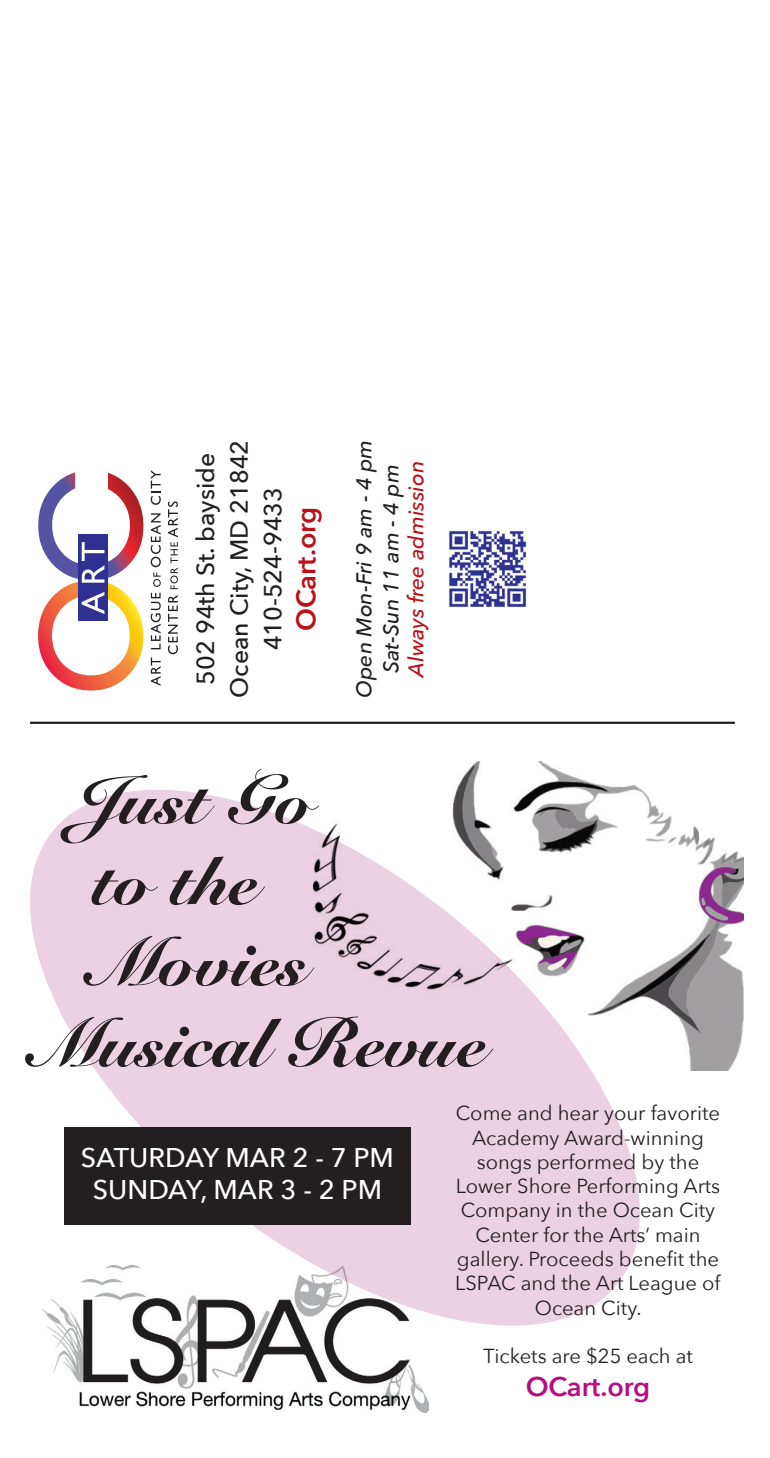
<style>
.page{position:relative;width:770px;height:1458px;background:#fff}
.page>*{position:absolute;margin:0;border:0;box-sizing:border-box;transform-origin:0 0}
.t1{font:900 67.5px "Snell Roundhand";color:#231f20}
.t2{font:500 27px/31.5px "Avenir Next";color:#fff;text-align:center}
.t3{font:600 27px "Avenir Next";letter-spacing:-.005em;color:#bb1018}
.t4{font:600 27px "Avenir Next";letter-spacing:-.005em;color:#b60d82}
.t5{font:500 24.75px/33.8px "Avenir Next";color:#231f20;text-align:center}
.t6{font:italic 500 21.38px/27px "Avenir Next";color:#231f20;text-align:center}
.t7{font:italic 500 21.38px "Avenir Next";color:#bb1018}
.t8{font:20.25px/24.3px "Avenir Next";color:#231f20;text-align:center}
</style>
<div class="page">
<svg style="left:30px;top:789px;width:610px;height:537px;fill:#ecd1e2"></svg>
<hr style="left:30px;top:722px;width:704px;height:2px;background:#231f20">
<img style="left:449px;top:530px;width:78px;height:78px">
<img style="left:38px;top:472px;width:105px;height:70px">
<div style="left:78px;top:535px;width:30px;height:86px;background:#2e3092"></div>
<svg style="left:38px;top:542px;width:105px;height:149px"></svg>
<svg style="left:151px;top:658px;width:10px;height:28px"></svg>
<svg style="left:151px;top:593px;width:10px;height:56px"></svg>
<svg style="left:153px;top:573px;width:8px;height:14px"></svg>
<svg style="left:151px;top:513px;width:10px;height:54px"></svg>
<svg style="left:151px;top:470px;width:10px;height:35px"></svg>
<svg style="left:168px;top:595px;width:10px;height:59px"></svg>
<svg style="left:168px;top:501px;width:10px;height:88px"></svg>
<img style="left:313px;top:761px;width:430px;height:310px">
<img style="left:43px;top:1265px;width:385px;height:148px">
<div style="left:64px;top:1128px;width:346px;height:97px;background:#231f20"></div>
<p class="t5" style="left:188px;top:698px;width:259px;rotate:-90deg">502 94th St. bayside<br>Ocean City, MD 21842<br>410-524-9433</p>
<h2 class="t3" style="left:283px;top:631px;width:126px;rotate:-90deg">OCart.org</h2>
<p class="t6" style="left:350px;top:698px;width:260px;rotate:-90deg">Open Mon-Fri 9 am - 4 pm<br>Sat-Sun 11 am - 4 pm</p>
<p class="t7" style="left:398px;top:677px;width:217px;rotate:-90deg">Always free admission</p>
<h1 class="t1" style="left:72px;top:760px;width:241px">Just Go</h1>
<h1 class="t1" style="left:91px;top:841px;width:167px">to the</h1>
<h1 class="t1" style="left:91px;top:922px;width:216px">Movies</h1>
<h1 class="t1" style="left:33px;top:1003px;width:453px">Musical Revue</h1>
<h2 class="t2" style="left:81px;top:1141px;width:314px">SATURDAY MAR 2 - 7 PM<br>SUNDAY, MAR 3 - 2 PM</h2>
<p class="t8" style="left:455px;top:1100px;width:267px">Come and hear your favorite<br>Academy Award-winning songs performed by the<br>Lower Shore Performing Arts<br>Company in the Ocean City<br>Center for the Arts’ main gallery. Proceeds benefit the<br>LSPAC and the Art League of<br>Ocean City.</p>
<p class="t8" style="left:483px;top:1343px;width:211px">Tickets are $25 each at</p>
<h2 class="t4" style="left:525px;top:1363px;width:126px">OCart.org</h2>
</div>
